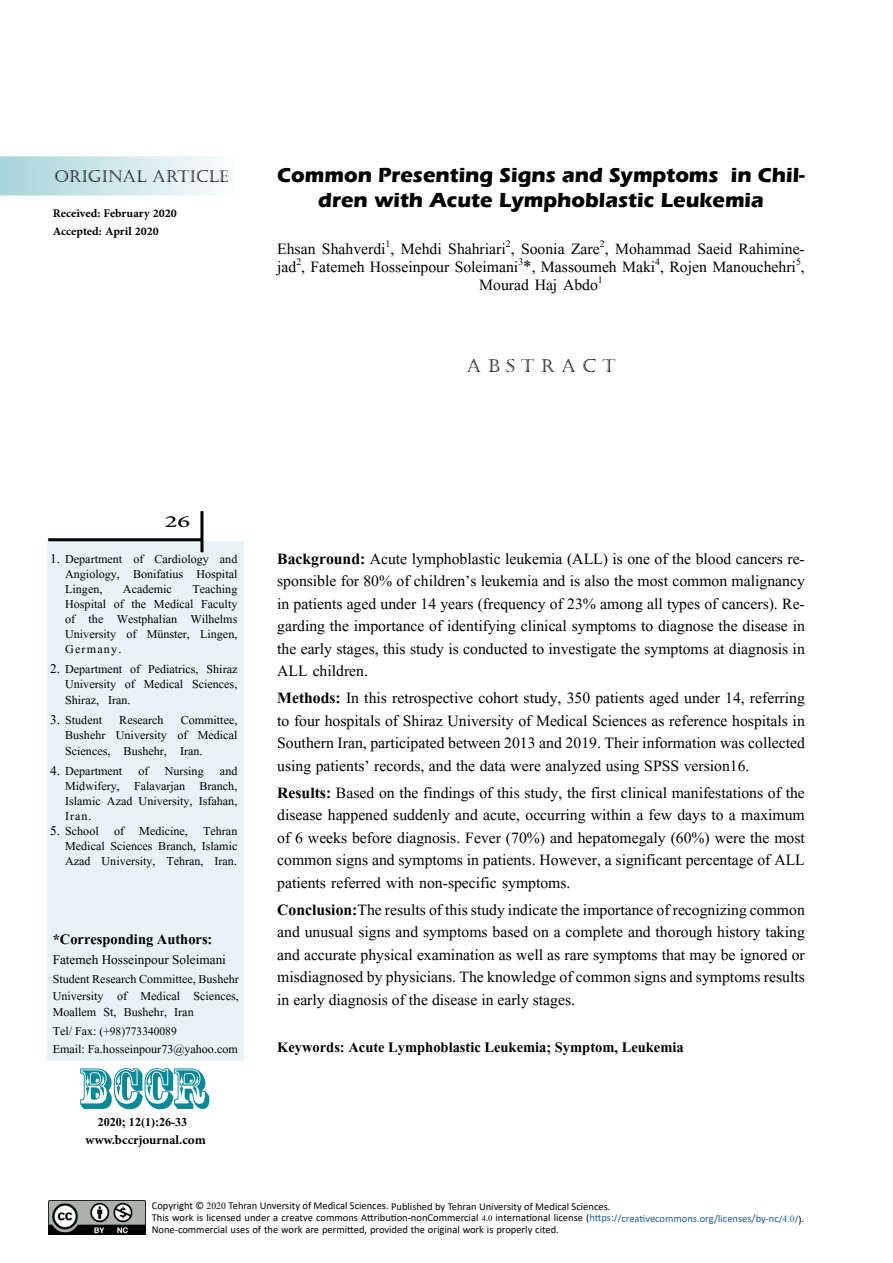
<style>
.page{position:relative;width:893px;height:1263px;background:#fff}
.page>*{position:absolute;margin:0;border:0;box-sizing:border-box;transform-origin:0 0}
.t1{font:54px "Rosewood Std";color:#0b8897}
.t2{font:24px "Adobe Arabic";color:#000;scale:1.5 1}
.t3{font:700 21px/25.2px "Eras ITC";color:#000;text-align:center}
.t4{font:19.5px/22.5px "Aparajita";color:#000;text-align:justify}
.t5{font:700 18px "Aparajita";color:#000}
.t6{font:700 18px "Adobe Arabic";color:#000}
.t7{font:18px "Castellar";color:#000}
.t8{font:700 16.5px/17.7px "Adobe Arabic";color:#000}
.t9{font:16.5px "Aparajita";color:#000}
.t10{font:16.5px "Castellar";color:#000}
.t11{font:15px/15px "Aparajita";color:#000}
.t12{font:700 15px "Aparajita";color:#000}
.t13{font:14.25px "Aparajita";color:#000}
.t14{font:10.5px/11.9px "Calibri";color:#000}
.s1{font-size:21px}
.s2{font-size:16.5px}
.s3{font-size:15px}
.s4{font-weight:700}
.s5{font-family:"Aparajita";font-size:12px}
.s6{font-family:"Aparajita"}
.s7{color:#215e9e}
.s8{font-family:"Aparajita";font-size:12px;color:#215e9e}
</style>
<div class="page">
<img style="left:48px;top:1201px;width:97px;height:34px">
<svg style="left:0;top:156px;width:216px;height:40px"></svg>
<div style="left:48px;top:541px;width:196px;height:520px;background:#e7f3f4"></div>
<hr style="left:48px;top:538px;width:153px;height:3px;background:#000">
<hr style="left:200px;top:511px;width:3px;height:41px;background:#000">
<p class="t10" style="left:55px;top:167px;width:175px">ORIGINAL ARTICLE</p>
<p class="t8" style="left:53px;top:202px;width:126px">Received: February 2020<br>Accepted: April 2020</p>
<p class="t3" style="left:277px;top:163px;width:529px">Common Presenting Signs and Symptoms in Chil&shy;dren with Acute Lymphoblastic Leukemia</p>
<p class="t4" style="left:277px;top:242px;width:529px;line-height:18px;text-align:center">Ehsan Shahverdi<sup>1</sup>, Mehdi Shahriari<sup>2</sup>, Soonia Zare<sup>2</sup>, Mohammad Saeid Rahimine&shy;jad<sup>2</sup>, Fatemeh Hosseinpour Soleimani<sup>3</sup><span class="s1">*</span>, Massoumeh Maki<sup>4</sup>, Rojen Manouchehri<sup>5</sup>,<br>Mourad Haj Abdo<sup>1</sup></p>
<p class="t7" style="left:467px;top:355px;width:150px">A B S TRACT</p>
<p class="t2" style="left:165px;top:505px;width:18px">26</p>
<p class="t11" style="left:50px;top:553px;width:189px"><span class="s2">1.</span> Department of Cardiology and</p>
<p class="t11" style="left:65px;top:568px;width:174px">Angiology, Bonifatius Hospital<br>Lingen,</p>
<p class="t11" style="left:65px;top:583px;width:174px;text-align:justify;text-indent:127px">Teaching Hospital of the Medical Faculty of the Westphalian Wilhelms University of Münster, Lingen, Germany.</p>
<p class="t11" style="left:65px;top:677px;width:174px;line-height:16.5px">University of Medical Sciences,<br>Shiraz, Iran.</p>
<p class="t11" style="left:65px;top:728px;width:174px;line-height:16.5px">Bushehr University of Medical<br>Sciences, Bushehr, Iran.</p>
<p class="t11" style="left:65px;top:780px;width:174px;text-align:justify">Midwifery, Falavarjan Branch, Islamic Azad University, Isfahan, Iran.</p>
<p class="t11" style="left:65px;top:840px;width:174px">Medical Sciences Branch, Islamic<br>Azad University, Tehran, Iran.</p>
<p class="t11" style="left:123px;top:583px;width:50px">Academic</p>
<p class="t11" style="left:50px;top:663px;width:189px"><span class="s2">2.</span> Department of Pediatrics, Shiraz</p>
<p class="t11" style="left:50px;top:714px;width:189px"><span class="s2">3.</span> Student Research Committee,</p>
<p class="t11" style="left:50px;top:765px;width:189px"><span class="s2">4.</span> Department of Nursing and</p>
<p class="t11" style="left:50px;top:825px;width:189px"><span class="s2">5.</span> School of Medicine, Tehran</p>
<p class="t5" style="left:53px;top:931px;width:161px">*Corresponding Authors:</p>
<p class="t9" style="left:53px;top:951px;width:175px">Fatemeh Hosseinpour Soleimani</p>
<p class="t11" style="left:53px;top:973px;width:188px;line-height:16.5px;text-align:justify">Student Research Committee, Bushehr University of Medical Sciences, Moallem St, Bushehr, Iran</p>
<p class="t13" style="left:53px;top:1024px;width:126px"><span class="s3">Tel/ Fax:</span> (+98)773340089</p>
<p class="t11" style="left:53px;top:1042px;width:187px">Email: Fa.hosseinpour73@yahoo.com</p>
<h1 class="t1" style="left:78px;top:1056px;width:131px">BCCR</h1>
<p class="t12" style="left:98px;top:1115px;width:91px">2020; 12(1):26-33</p>
<p class="t6" style="left:86px;top:1127px;width:122px">www.bccrjournal.com</p>
<p class="t4" style="left:277px;top:549px;width:529px"><span class="s4">Background:</span> Acute lymphoblastic leukemia (ALL) is one of the blood cancers re&shy;sponsible for 80% of children’s leukemia and is also the most common malignancy in patients aged under 14 years (frequency of 23% among all types of cancers). Re&shy;garding the importance of identifying clinical symptoms to diagnose the disease in the early stages, this study is conducted to investigate the symptoms at diagnosis in ALL children.</p>
<p class="t4" style="left:277px;top:689px;width:529px"><span class="s4">Methods:</span> In this retrospective cohort study, 350 patients aged under 14, referring to four hospitals of Shiraz University of Medical Sciences as reference hospitals in Southern Iran, participated between 2013 and 2019. Their information was collected using patients’ records, and the data were analyzed using SPSS version16.</p>
<p class="t4" style="left:277px;top:783px;width:529px"><span class="s4">Results:</span> Based on the findings of this study, the first clinical manifestations of the disease happened suddenly and acute, occurring within a few days to a maximum of 6 weeks before diagnosis. Fever (70%) and hepatomegaly (60%) were the most common signs and symptoms in patients. However, a significant percentage of ALL patients referred with non-specific symptoms.</p>
<p class="t4" style="left:277px;top:900px;width:529px"><span class="s4">Conclusion:</span>The results of this study indicate the importance of recognizing common and unusual signs and symptoms based on a complete and thorough history taking and accurate physical examination as well as rare symptoms that may be ignored or misdiagnosed by physicians. The knowledge of common signs and symptoms results in early diagnosis of the disease in early stages.</p>
<p class="t5" style="left:277px;top:1039px;width:408px">Keywords: Acute Lymphoblastic Leukemia; Symptom, Leukemia</p>
<p class="t14" style="left:152px;top:1200px;width:654px">Copyright © <span class="s5">2020</span> Tehran Unversity of Medical Sciences. Published by Tehran University of Medical Sciences.<br>This work is licensed under a creatve commons Attribution-nonCommercial <span class="s6">4.0</span> international license (<span class="s7">https://creativecommons.org/licenses/by-nc/</span><span class="s8">4.0</span><span class="s7">/</span>).<br>None-commercial uses of the work are permitted, provided the original work is properly cited.</p>
</div>
